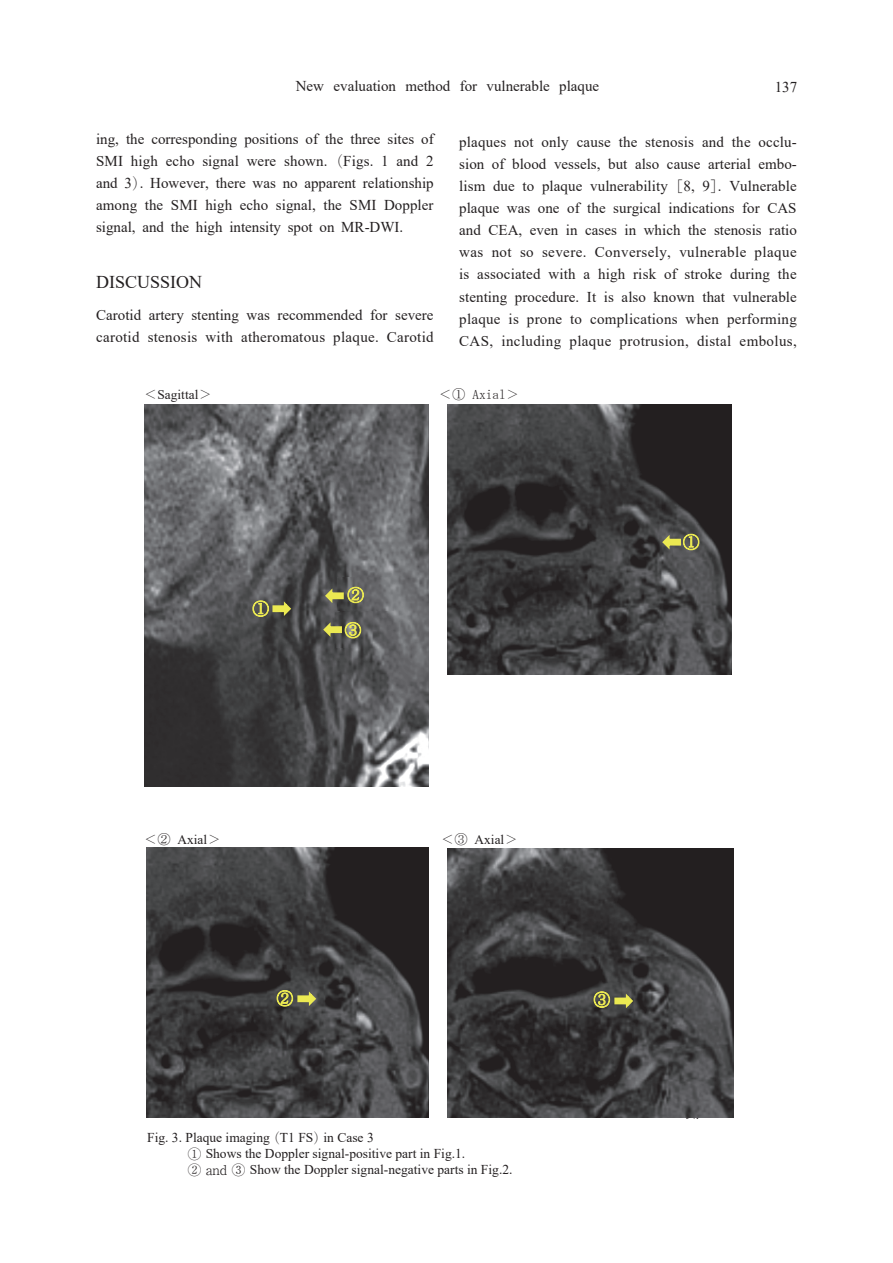
<style>
.page{position:relative;width:893px;height:1263px;background:#fff}
.page>*{position:absolute;margin:0;border:0;box-sizing:border-box;transform-origin:0 0}
.t1{font:18px "Times New Roman";color:#231f20}
.t2{font:16.95px "MS Mincho";color:#ebe952}
.t3{font:15px/22px "Times New Roman";color:#231f20;text-align:justify}
.t4{font:15px/22px "Times New Roman";letter-spacing:.02em;color:#231f20}
.t5{font:13.5px/16.2px "Times New Roman";color:#231f20}
.t6{font:13.35px "Times New Roman";color:#231f20}
.t7{font:13.35px "MS Mincho";letter-spacing:.005em;color:#231f20}
.s1{font-family:"Ryumin Pr 6";font-weight:300}
.s2{font-family:"MS Mincho"}
</style>
<div class="page">
<img style="left:144px;top:405px;width:285px;height:382px">
<img style="left:335px;top:613px;width:37px;height:35px">
<img style="left:338px;top:577px;width:56px;height:33px">
<img style="left:243px;top:591px;width:37px;height:35px">
<img style="left:146px;top:848px;width:282px;height:269px">
<img style="left:267px;top:981px;width:37px;height:35px">
<img style="left:448px;top:848px;width:285px;height:270px">
<img style="left:584px;top:982px;width:37px;height:35px">
<img style="left:447px;top:405px;width:284px;height:269px">
<img style="left:674px;top:525px;width:36px;height:34px">
<svg style="left:660px;top:532px;width:22px;height:20px"></svg>
<svg style="left:321px;top:619px;width:22px;height:21px"></svg>
<svg style="left:323px;top:586px;width:22px;height:20px"></svg>
<svg style="left:271px;top:598px;width:22px;height:21px"></svg>
<svg style="left:613px;top:991px;width:22px;height:20px"></svg>
<svg style="left:296px;top:988px;width:22px;height:21px"></svg>
<p class="t3" style="left:296px;top:75px;width:305px">New evaluation method for vulnerable plaque</p>
<p class="t3" style="left:775px;top:76px;width:24px">137</p>
<p class="t3" style="left:96px;top:127px;width:339px">ing, the corresponding positions of the three sites of SMI high echo signal were shown. <span class="s1">（</span>Figs. 1 and 2 and 3<span class="s1">）</span>. However, there was no apparent relationship among the SMI high echo signal, the SMI Doppler signal, and the high intensity spot on MR-DWI.</p>
<p class="t1" style="left:96px;top:270px;width:108px">DISCUSSION</p>
<p class="t4" style="left:96px;top:304px;width:339px">Carotid artery stenting was recommended for severe carotid stenosis with atheromatous plaque. Carotid</p>
<p class="t3" style="left:459px;top:131px;width:339px">plaques not only cause the stenosis and the occlu&shy;sion of blood vessels, but also cause arterial embo&shy;lism due to plaque vulnerability <span class="s1">［</span>8, 9<span class="s1">］</span>. Vulnerable plaque was one of the surgical indications for CAS and CEA, even in cases in which the stenosis ratio was not so severe. Conversely, vulnerable plaque is associated with a high risk of stroke during the stenting procedure. It is also known that vulnerable plaque is prone to complications when performing CAS, including plaque protrusion, distal embolus,</p>
<p class="t6" style="left:144px;top:385px;width:69px"><span class="s2">＜</span>Sagittal<span class="s2">＞</span></p>
<p class="t7" style="left:439px;top:387px;width:82px">＜① Axial＞</p>
<p class="t2" style="left:252px;top:600px;width:18px">①</p>
<p class="t2" style="left:347px;top:586px;width:18px">②</p>
<p class="t2" style="left:344px;top:622px;width:18px">③</p>
<p class="t2" style="left:683px;top:534px;width:18px">①</p>
<p class="t6" style="left:144px;top:830px;width:78px"><span class="s2">＜②</span> Axial<span class="s2">＞</span></p>
<p class="t6" style="left:441px;top:830px;width:78px"><span class="s2">＜③</span> Axial<span class="s2">＞</span></p>
<p class="t2" style="left:276px;top:990px;width:18px">②</p>
<p class="t2" style="left:593px;top:991px;width:18px">③</p>
<p class="t5" style="left:147px;top:1129px;width:367px">Fig. 3. Plaque imaging <span class="s1">（</span>T1 FS<span class="s1">）</span>in Case 3<br><span class="s1">　　　①</span> Shows the Doppler signal-positive part in Fig.1.<br><span class="s1">　　　② and ③</span> Show the Doppler signal-negative parts in Fig.2.</p>
<p class="t6" style="left:685px;top:1111px;width:19px">5/6</p>
</div>
